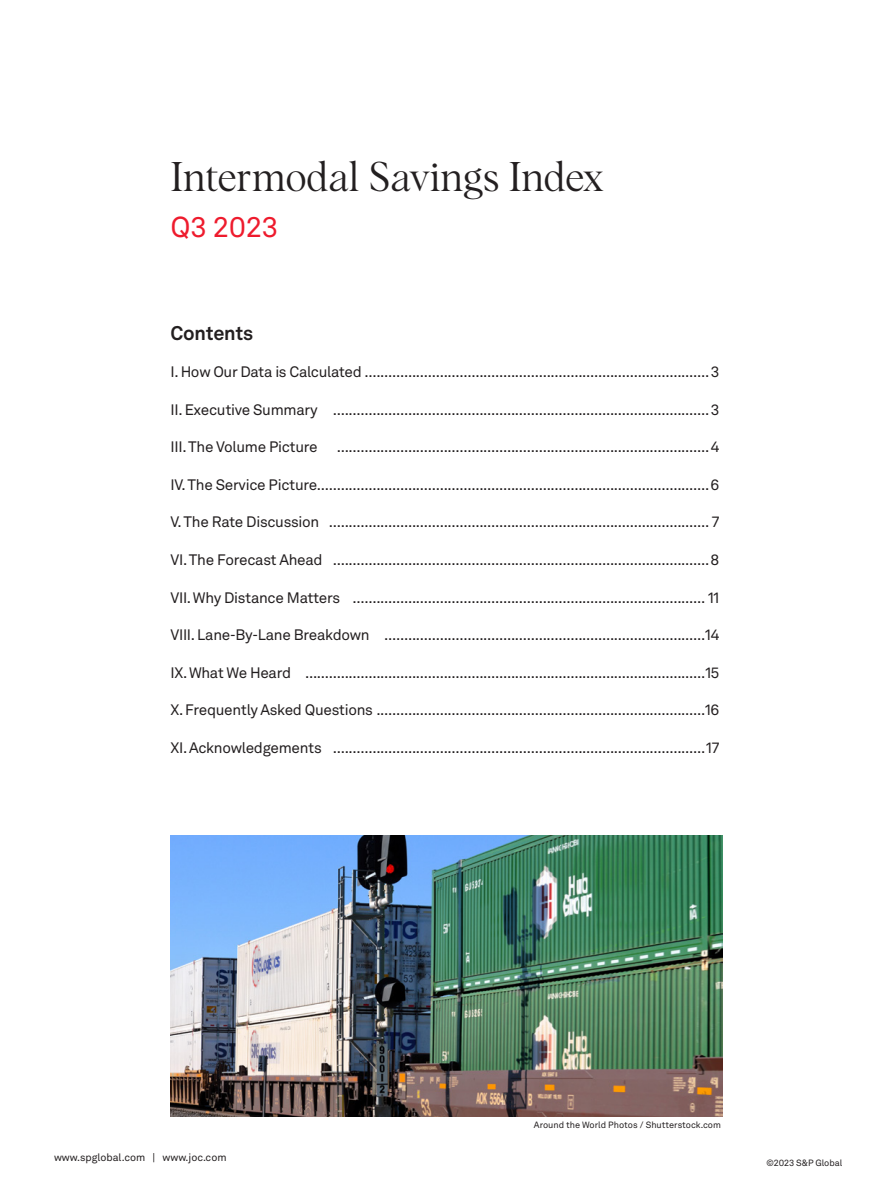
<style>
.page{position:relative;width:893px;height:1187px;background:#fff}
.page>*{position:absolute;margin:0;border:0;box-sizing:border-box;transform-origin:0 0}
.index_page_title{font:300 40.5px "Albra";color:#231f20}
.index_page_title-2{font:28.5px "Akkurat LL";color:#ee1b2d}
.t1{font:700 19.5px "Akkurat LL";letter-spacing:-.01em;color:#231f20}
.t2{font:15px "Akkurat LL";letter-spacing:-.02em;color:#231f20}
.t3{font:10.5px "Akkurat LL";color:#231f20}
.copyright{font:9px "Akkurat LL";color:#231f20}
</style>
<div class="page">
<img style="left:170px;top:835px;width:552px;height:281px">
<p class="index_page_title" style="left:170px;top:147px;width:435px">Intermodal Savings Index</p>
<p class="index_page_title-2" style="left:170px;top:206px;width:109px">Q3 2023</p>
<p class="t1" style="left:170px;top:318px;width:84px">Contents</p>
<p class="t2" style="left:170px;top:361px;width:550px">I. How Our Data is Calculated .......................................................................................3</p>
<p class="t2" style="left:170px;top:398px;width:550px">II. Executive Summary ...............................................................................................3</p>
<p class="t2" style="left:170px;top:436px;width:149px">III. The Volume Picture</p>
<p class="t2" style="left:337px;top:436px;width:384px">..............................................................................................4</p>
<p class="t2" style="left:170px;top:473px;width:550px">IV. The Service Picture...................................................................................................6</p>
<p class="t2" style="left:170px;top:511px;width:550px">V. The Rate Discussion ................................................................................................ 7</p>
<p class="t2" style="left:170px;top:548px;width:551px">VI. The Forecast Ahead ...............................................................................................8</p>
<p class="t2" style="left:170px;top:586px;width:551px">VII. Why Distance Matters ......................................................................................... 11</p>
<p class="t2" style="left:170px;top:623px;width:551px">VIII. Lane-By-Lane Breakdown .................................................................................14</p>
<p class="t2" style="left:170px;top:661px;width:551px">IX. What We Heard .....................................................................................................15</p>
<p class="t2" style="left:170px;top:698px;width:551px">X. Frequently Asked Questions ...................................................................................16</p>
<p class="t2" style="left:170px;top:736px;width:551px">XI. Acknowledgements ..............................................................................................17</p>
<p class="t3" style="left:54px;top:1148px;width:174px">www.spglobal.com | www.joc.com</p>
<p class="copyright" style="left:534px;top:1117px;width:189px">Around the World Photos / Shutterstock.com</p>
<p class="copyright" style="left:766px;top:1156px;width:77px">©2023 S&amp;P Global</p>
</div>
